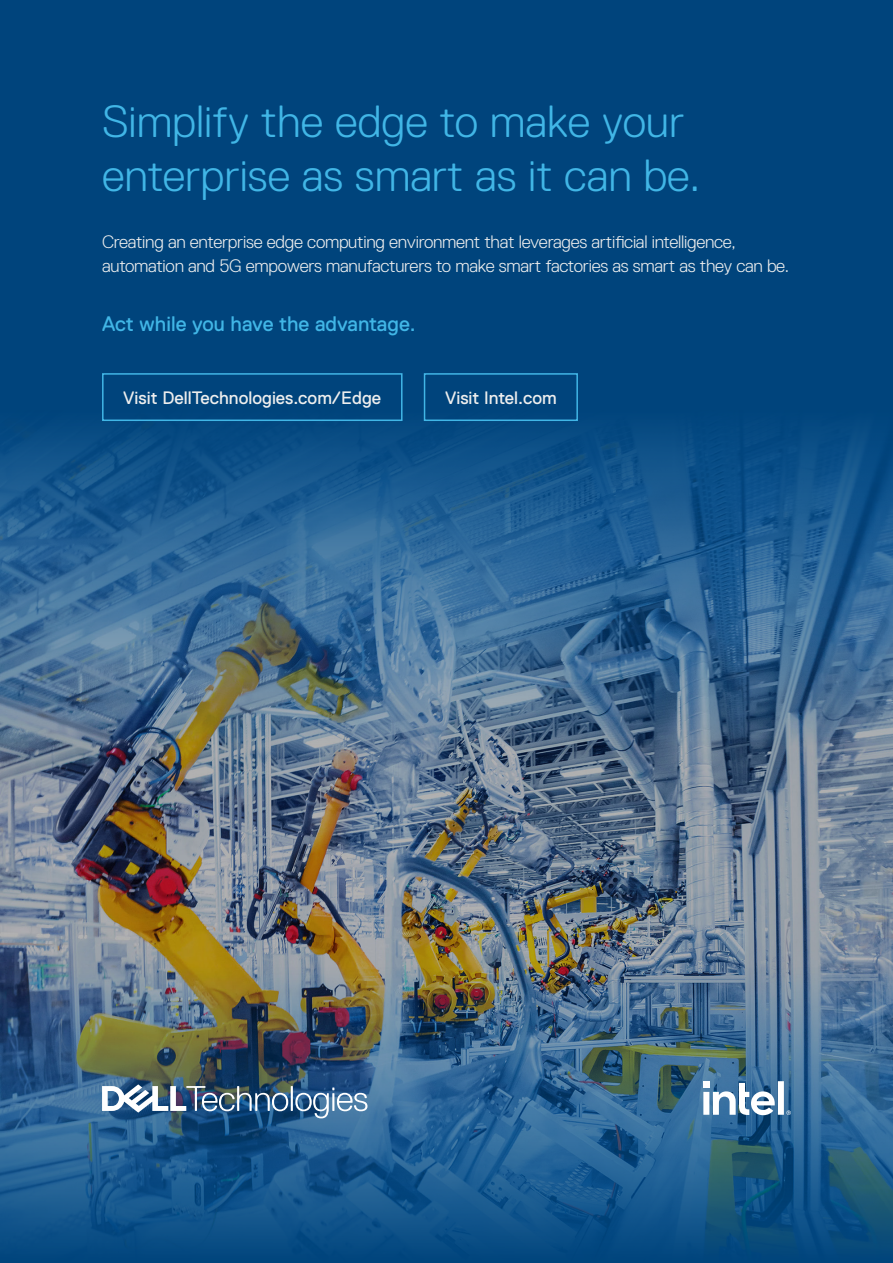
<style>
.page{position:relative;width:893px;height:1263px;background:#00447c}
.page>*{position:absolute;margin:0;border:0;box-sizing:border-box;transform-origin:0 0}
.t1{font:300 45px/54px "Dell Replica";color:#41b6e6}
.t2{font:21px "Dell Replica";color:#41b6e6}
.t3{font:300 18px/24px "Dell Replica";letter-spacing:-.015em;color:#eee}
.t4{font:18px "Dell Replica";color:#eee}
</style>
<div class="page">
<img style="left:0;top:744px;width:893px;height:223px">
<svg style="left:0;top:408px;width:893px;height:336px"></svg>
<img style="left:0;top:967px;width:893px;height:275px">
<div style="left:102px;top:373px;width:301px;height:48px;border:2px solid #41b6e6"></div>
<div style="left:424px;top:373px;width:154px;height:48px;border:2px solid #41b6e6"></div>
<svg style="left:703px;top:1081px;width:88px;height:34px"></svg>
<svg style="left:102px;top:1084px;width:265px;height:34px"></svg>
<p class="t1" style="left:102px;top:95px;width:600px">Simplify the edge to make your enterprise as smart as it can be.</p>
<p class="t3" style="left:102px;top:230px;width:689px">Creating an enterprise edge computing environment that leverages artificial intelligence, automation and 5G empowers manufacturers to make smart factories as smart as they can be.</p>
<p class="t2" style="left:102px;top:312px;width:315px">Act while you have the advantage.</p>
<p class="t4" style="left:123px;top:388px;width:259px">Visit DellTechnologies.com/Edge</p>
<p class="t4" style="left:445px;top:388px;width:113px">Visit Intel.com</p>
</div>
